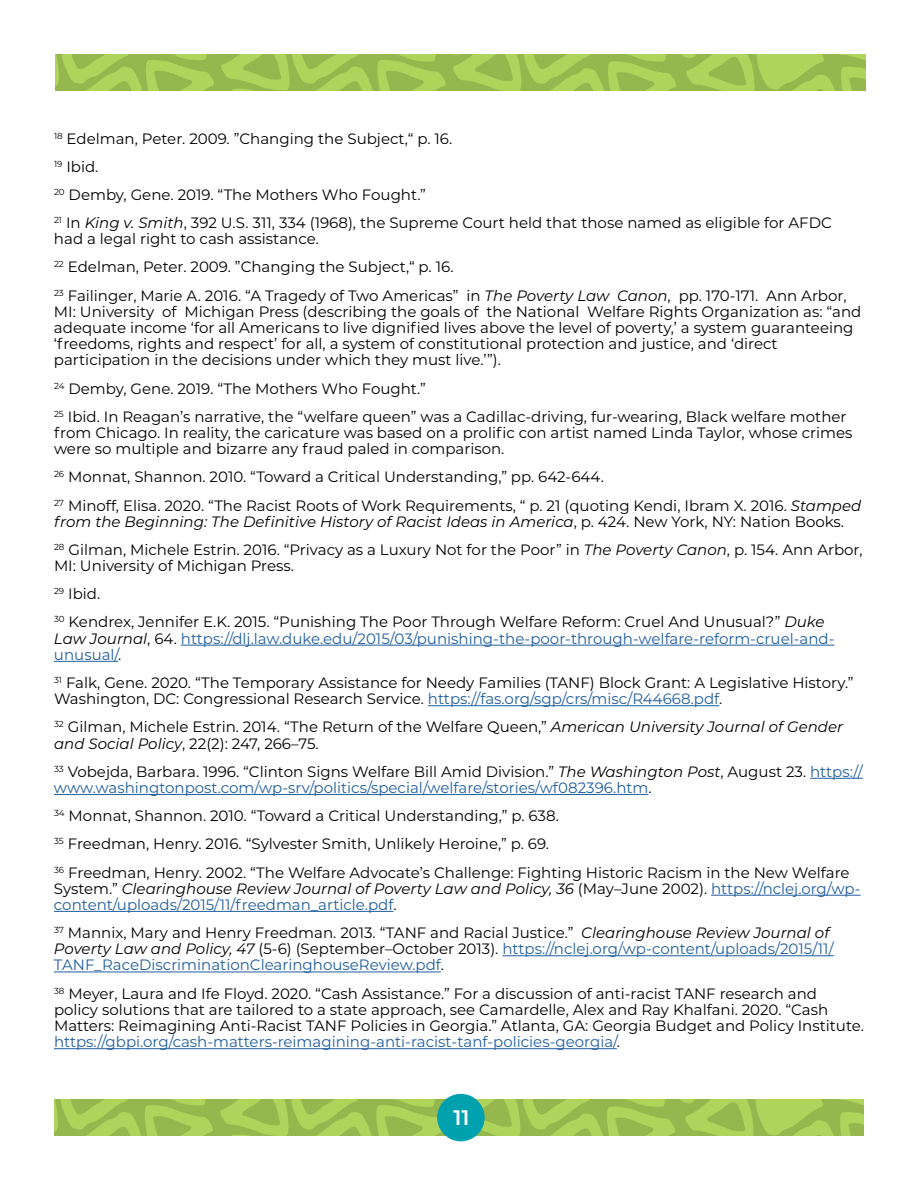
<style>
.page{position:relative;width:918px;height:1188px;background:#fff}
.page>*{position:absolute;margin:0;border:0;box-sizing:border-box;transform-origin:0 0}
.t1{font:600 21px "Montserrat";color:#fff}
.t2{font:15px/28.2px "Montserrat";color:#000}
.t3{font:15px/16.2px "Montserrat";color:#215e9e}
.s1{font-style:italic}
.s2{font-style:italic;color:#000}
.s3{color:#000}
.s4{color:#215e9e}
</style>
<div class="page">
<hr style="left:181px;top:645px;width:653px;height:1px;background:#215e9e">
<hr style="left:54px;top:661px;width:64px;height:1px;background:#215e9e">
<hr style="left:428px;top:705px;width:291px;height:1px;background:#215e9e">
<hr style="left:810px;top:778px;width:53px;height:1px;background:#215e9e">
<hr style="left:54px;top:794px;width:595px;height:1px;background:#215e9e">
<hr style="left:711px;top:895px;width:150px;height:1px;background:#215e9e">
<hr style="left:54px;top:911px;width:339px;height:1px;background:#215e9e">
<hr style="left:502px;top:955px;width:332px;height:1px;background:#215e9e">
<hr style="left:54px;top:972px;width:387px;height:1px;background:#215e9e">
<hr style="left:54px;top:1048px;width:563px;height:1px;background:#215e9e">
<img style="left:55px;top:54px;width:810px;height:36px">
<img style="left:54px;top:1100px;width:810px;height:36px">
<div style="left:438px;top:1095px;width:46px;height:46px;background:#00a1af;border-radius:50%"></div>
<div style="left:437px;top:1094px;width:48px;height:47px;border:2px solid #00a1af;border-radius:50%"></div>
<p class="t2" style="left:54px;top:124px;width:779px"><sup>18</sup> Edelman, Peter. 2009. ”Changing the Subject,“ p. 16.<br><sup>19</sup> Ibid.<br><sup>20</sup> Demby, Gene. 2019. “The Mothers Who Fought.”<br><sup>21</sup> In <span class="s1">King v. Smith</span>, 392 U.S. 311, 334 (1968), the Supreme Court held that those named as eligible for AFDC</p>
<p class="t2" style="left:54px;top:224px;width:794px">had a legal right to cash assistance.<br><sup>22</sup> Edelman, Peter. 2009. ”Changing the Subject,“ p. 16.<br><sup>23</sup> Failinger, Marie A. 2016. “A Tragedy of Two Americas” in <span class="s1">The Poverty Law Canon</span>, pp. 170-171. Ann Arbor,</p>
<p class="t2" style="left:54px;top:303px;width:809px;line-height:16.2px">MI: University of Michigan Press (describing the goals of the National Welfare Rights Organization as: “and adequate income ‘for all Americans to live dignified lives above the level of poverty,’ a system guaranteeing ‘freedoms, rights and respect’ for all, a system of constitutional protection and justice, and ‘direct participation in the decisions under which they must live.’”).</p>
<p class="t2" style="left:54px;top:374px;width:794px"><sup>24</sup> Demby, Gene. 2019. “The Mothers Who Fought.”<br><sup>25</sup> Ibid. In Reagan’s narrative, the “welfare queen” was a Cadillac-driving, fur-wearing, Black welfare mother</p>
<p class="t2" style="left:54px;top:424px;width:800px;line-height:16.2px">from Chicago. In reality, the caricature was based on a prolific con artist named Linda Taylor, whose crimes were so multiple and bizarre any fraud paled in comparison.</p>
<p class="t2" style="left:54px;top:462px;width:809px"><sup>26</sup> Monnat, Shannon. 2010. “Toward a Critical Understanding,” pp. 642-644.<br><sup>27</sup> Minoff, Elisa. 2020. “The Racist Roots of Work Requirements, “ p. 21 (quoting Kendi, Ibram X. 2016. <span class="s1">Stamped</span></p>
<p class="t2" style="left:54px;top:507px;width:810px"><span class="s1">from the Beginning: The Definitive History of Racist Ideas in America</span>, p. 424. New York, NY: Nation Books.<br><sup>28</sup> Gilman, Michele Estrin. 2016. “Privacy as a Luxury Not for the Poor” in <span class="s1">The Poverty Canon</span>, p. 154. Ann Arbor,</p>
<p class="t2" style="left:54px;top:551px;width:772px">MI: University of Michigan Press.<br><sup>29</sup> Ibid.<br><sup>30</sup> Kendrex, Jennifer E.K. 2015. “Punishing The Poor Through Welfare Reform: Cruel And Unusual?” <span class="s1">Duke</span></p>
<p class="t3" style="left:54px;top:630px;width:782px"><span class="s2">Law Journal</span><span class="s3">, 64.</span> https://dlj.law.duke.edu/2015/03/punishing-the-poor-through-welfare-reform-cruel-and&shy;unusual/<span class="s3">.</span></p>
<p class="t2" style="left:54px;top:674px;width:801px;line-height:16.2px"><sup>31</sup> Falk, Gene. 2020. “The Temporary Assistance for Needy Families (TANF) Block Grant: A Legislative History.”<br>Washington, DC: Congressional Research Service. <span class="s4">https://fas.org/sgp/crs/misc/R44668.pdf</span>.</p>
<p class="t2" style="left:54px;top:718px;width:791px;line-height:16.2px"><sup>32</sup> Gilman, Michele Estrin. 2014. “The Return of the Welfare Queen,” <span class="s1">American University Journal of Gender and Social Policy</span>, 22(2): 247, 266–75.</p>
<p class="t3" style="left:54px;top:763px;width:810px"><sup>33</sup> <span class="s3">Vobejda, Barbara. 1996. “Clinton Signs Welfare Bill Amid Division.”</span> <span class="s2">The Washington Post</span><span class="s3">, August 23.</span> https:// www.washingtonpost.com/wp-srv/politics/special/welfare/stories/wf082396.htm<span class="s3">.</span></p>
<p class="t2" style="left:54px;top:801px;width:797px"><sup>34</sup> Monnat, Shannon. 2010. “Toward a Critical Understanding,” p. 638.<br><sup>35</sup> Freedman, Henry. 2016. “Sylvester Smith, Unlikely Heroine,” p. 69.<br><sup>36</sup> Freedman, Henry. 2002. “The Welfare Advocate’s Challenge: Fighting Historic Racism in the New Welfare</p>
<p class="t3" style="left:54px;top:880px;width:808px"><span class="s3">System.”</span> <span class="s2">Clearinghouse Review Journal of Poverty Law and Policy, 36</span> <span class="s3">(May–June 2002).</span> https://nclej.org/wp&shy;content/uploads/2015/11/freedman_article.pdf<span class="s3">.</span></p>
<p class="t3" style="left:54px;top:924px;width:781px"><sup>37</sup> <span class="s3">Mannix, Mary and Henry Freedman. 2013. “TANF and Racial Justice.”</span> <span class="s2">Clearinghouse Review Journal of<br>Poverty Law and Policy, 47</span> <span class="s3">(5-6) (September–October 2013).</span> https://nclej.org/wp-content/uploads/2015/11/<br>TANF_RaceDiscriminationClearinghouseReview.pdf<span class="s3">.</span></p>
<p class="t2" style="left:54px;top:985px;width:812px;line-height:16.2px"><sup>38</sup> Meyer, Laura and Ife Floyd. 2020. “Cash Assistance.” For a discussion of anti-racist TANF research and policy solutions that are tailored to a state approach, see Camardelle, Alex and Ray Khalfani. 2020. “Cash Matters: Reimagining Anti-Racist TANF Policies in Georgia.” Atlanta, GA: Georgia Budget and Policy Institute. <span class="s4">https://gbpi.org/cash-matters-reimagining-anti-racist-tanf-policies-georgia/</span>.</p>
<h1 class="t1" style="left:454px;top:1102px;width:18px">11</h1>
</div>
